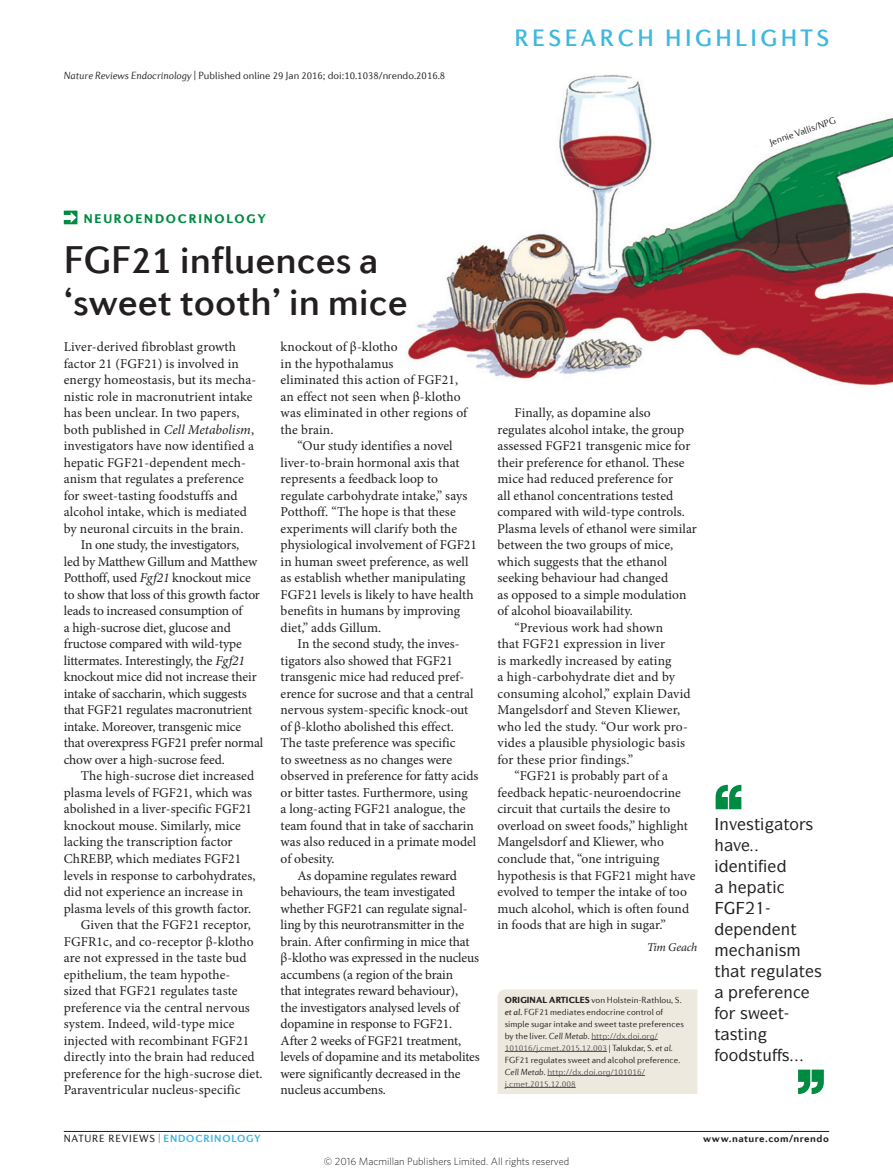
<style>
.page{position:relative;width:893px;height:1174px;background:#fff}
.page>*{position:absolute;margin:0;border:0;box-sizing:border-box;transform-origin:0 0}
.Title{font:500 39px/42px "Diverda Sans Com";color:#231f20}
.t1{font:500 24px "Diverda Sans Com";letter-spacing:.14em;color:#3eb8df}
.Pull_quote{font:500 16.5px/21px "ITC Symbol Std";color:#231f20}
.Body_text{font:13.5px/16.5px "Minion Pro";color:#231f20}
.Body_first{font:13.5px/16.5px "Minion Pro";letter-spacing:.01em;color:#231f20}
.Strapline{font:900 12.75px "Diverda Sans Com";letter-spacing:.14em;color:#008b43}
.Author{font:italic 12px "Minion Pro";letter-spacing:-.015em;color:#231f20}
.AOP_line{font:300 10.5px "Diverda Sans Com";color:#231f20}
.t2{font:300 10.5px "Whitney";color:#231f20}
.t3{font:10.5px "Diverda Sans Com";letter-spacing:.075em;color:#231f20}
.t4{font:700 10.5px "Diverda Sans Com";letter-spacing:.045em;color:#231f20}
.Credit_line{font:300 9.75px "Diverda Sans Com";color:#231f20}
.Info_box_text{font:300 9px/12px "Diverda Sans Com";letter-spacing:.005em;color:#231f20}
.s1{font-family:"Diverda Sans Com Light Italic 2";font-weight:400}
.s2{font-style:italic}
.s3{font-weight:900}
.s4{font-weight:400;font-style:italic}
.s5{color:#57585a}
.s6{font-weight:700;color:#3eb8df}
</style>
<div class="page">
<hr style="left:64px;top:1131px;width:765px;height:1px;background:#231f20">
<img style="left:407px;top:75px;width:486px;height:328px">
<svg style="left:798px;top:1069px;width:26px;height:25px"></svg>
<svg style="left:716px;top:784px;width:25px;height:25px"></svg>
<svg style="left:64px;top:211px;width:13px;height:13px"></svg>
<div style="left:497px;top:989px;width:200px;height:105px;background:#eee9de"></div>
<hr style="left:591px;top:1039px;width:67px;height:1px;background:#57585a">
<hr style="left:505px;top:1051px;width:102px;height:1px;background:#57585a">
<hr style="left:547px;top:1075px;width:98px;height:1px;background:#57585a">
<hr style="left:505px;top:1087px;width:71px;height:1px;background:#57585a">
<svg style="left:824px;top:117px;width:12px;height:10px"></svg>
<p class="AOP_line" style="left:64px;top:69px;width:383px"><span class="s1">Nature Reviews Endocrinology</span> | Published online 29 Jan 2016; doi:10.1038/nrendo.2016.8</p>
<h2 class="t1" style="left:514px;top:24px;width:316px">RESEARCH HIGHLIGHTS</h2>
<p class="Credit_line" style="left:768px;top:137px;width:59px;rotate:-19deg">Jennie Vallis/N</p>
<p class="Strapline" style="left:84px;top:211px;width:184px">NEUROENDOCRINOLOGY</p>
<p class="Title" style="left:64px;top:239px;width:345px">FGF21 influences a ‘sweet tooth’ in mice</p>
<p class="Body_first" style="left:64px;top:339px;width:194px">Liver-derived fibroblast growth factor 21 (FGF21) is involved in energy homeostasis, but its mecha&shy;nistic role in macronutrient intake has been unclear. In two papers, both published in <span class="s2">Cell Metabolism</span>, investigators have now identified a hepatic FGF21-dependent mech&shy;anism that regulates a preference for sweet-tasting foodstuffs and alcohol intake, which is mediated by neuronal circuits in the brain.</p>
<p class="Body_text" style="left:64px;top:537px;width:201px;text-indent:17px">In one study, the investigators,<br>led by Matthew Gillum and Matthew Potthoff, used <span class="s2">Fgf21</span> knockout mice to show that loss of this growth factor leads to increased consumption of<br>a high-sucrose diet, glucose and fructose compared with wild-type littermates. Interestingly, the <span class="s2">Fgf21 </span>knockout mice did not increase their intake of saccharin, which suggests that FGF21 regulates macronutrient intake. Moreover, transgenic mice that overexpress FGF21 prefer normal chow over a high-sucrose feed.</p>
<p class="Body_text" style="left:64px;top:768px;width:193px;text-indent:17px">The high-sucrose diet increased plasma levels of FGF21, which was abolished in a liver-specific FGF21 knockout mouse. Similarly, mice lacking the transcription factor ChREBP, which mediates FGF21 levels in response to carbohydrates, did not experience an increase in plasma levels of this growth factor.</p>
<p class="Body_text" style="left:64px;top:916px;width:200px;text-indent:17px">Given that the FGF21 receptor, FGFR1c, and co-receptor β-klotho are not expressed in the taste bud epithelium, the team hypothe-<br>sized that FGF21 regulates taste preference via the central nervous system. Indeed, wild-type mice injected with recombinant FGF21 directly into the brain had reduced preference for the high-sucrose diet.<br>Paraventricular nucleus-specific</p>
<p class="Body_text" style="left:281px;top:339px;width:188px">knockout of β-klotho<br>in the hypothalamus<br>eliminated this action of FGF21, an effect not seen when β-klotho was eliminated in other regions of the brain.</p>
<p class="Body_text" style="left:281px;top:438px;width:198px;text-indent:17px">“Our study identifies a novel liver-to-brain hormonal axis that represents a feedback loop to regulate carbohydrate intake,” says<br>Potthoff. “The hope is that these experiments will clarify both the physiological involvement of FGF21 in human sweet preference, as well as establish whether manipulating<br>FGF21 levels is likely to have health benefits in humans by improving diet,” adds Gillum.</p>
<p class="Body_text" style="left:281px;top:636px;width:199px;text-indent:17px">In the second study, the inves&shy;tigators also showed that FGF21 transgenic mice had reduced pref&shy;erence for sucrose and that a central nervous system-specific knock-out of β-klotho abolished this effect.<br>The taste preference was specific<br>to sweetness as no changes were observed in preference for fatty acids or bitter tastes. Furthermore, using<br>a long-acting FGF21 analogue, the team found that in take of saccharin was also reduced in a primate model of obesity.</p>
<p class="Body_text" style="left:281px;top:867px;width:201px;text-indent:17px">As dopamine regulates reward behaviours, the team investigated whether FGF21 can regulate signal&shy;ling by this neurotransmitter in the brain. After confirming in mice that β-klotho was expressed in the nucleus accumbens (a region of the brain<br>that integrates reward behaviour),<br>the investigators analysed levels of dopamine in response to FGF21.<br>After 2 weeks of FGF21 treatment, levels of dopamine and its metabolites were significantly decreased in the nucleus accumbens.</p>
<p class="Body_text" style="left:497px;top:405px;width:201px;text-indent:17px">Finally, as dopamine also regulates alcohol intake, the group assessed FGF21 transgenic mice for their preference for ethanol. These mice had reduced preference for<br>all ethanol concentrations tested compared with wild-type controls.<br>Plasma levels of ethanol were similar between the two groups of mice, which suggests that the ethanol seeking behaviour had changed<br>as opposed to a simple modulation of alcohol bioavailability.</p>
<p class="Body_text" style="left:497px;top:619px;width:195px;text-indent:17px">“Previous work had shown<br>that FGF21 expression in liver<br>is markedly increased by eating<br>a high-carbohydrate diet and by consuming alcohol,” explain David<br>Mangelsdorf and Steven Kliewer, who led the study. “Our work pro&shy;vides a plausible physiologic basis for these prior findings.”</p>
<p class="Body_text" style="left:497px;top:768px;width:199px;text-indent:17px">“FGF21 is probably part of a feedback hepatic-neuroendocrine circuit that curtails the desire to overload on sweet foods,” highlight Mangelsdorf and Kliewer, who conclude that, “one intriguing hypothesis is that FGF21 might have evolved to temper the intake of too much alcohol, which is often found in foods that are high in sugar.”</p>
<p class="Author" style="left:647px;top:940px;width:52px">Tim Geach</p>
<p class="Info_box_text" style="left:505px;top:993px;width:181px"><span class="s3">ORIGINAL ARTICLES</span> von Holstein-Rathlou, S. <span class="s4">et al.</span> FGF21 mediates endocrine control of simple sugar intake and sweet taste preferences by the liver. <span class="s1">Cell Metab.</span> <span class="s5">http://dx.doi.org/ 101016/j.cmet.2015.12.003</span> | Talukdar, S. <span class="s2">et al.<br></span>FGF21 regulates sweet and alcohol preference.<br><span class="s1">Cell Metab.</span> <span class="s5">http://dx.doi.org/101016/ j.cmet.2015.12.008</span></p>
<p class="Pull_quote" style="left:719px;top:813px;width:42px">■❖ ▲▼</p>
<p class="Pull_quote" style="left:783px;top:813px;width:31px">▼□ ▲</p>
<p class="Pull_quote" style="left:752px;top:918px;width:46px">■ ■▼</p>
<p class="Pull_quote" style="left:783px;top:960px;width:40px;text-indent:-8px">◆●▼▲ ■</p>
<p class="Pull_quote" style="left:714px;top:1023px;width:45px">▼ ▲▼■</p>
<p class="Pull_quote" style="left:719px;top:1044px;width:72px">□□ ▲▼◆ ▲</p>
<p class="t3" style="left:64px;top:1132px;width:199px">NATURE REVIEWS | <span class="s6">ENDOCRINOLOGY</span></p>
<p class="t4" style="left:703px;top:1132px;width:127px">www.nature.com/nrendo</p>
<p class="t2" style="left:324px;top:1154px;width:247px">© 2016 Macmillan Publishers Limited. All rights reserved</p>
</div>
